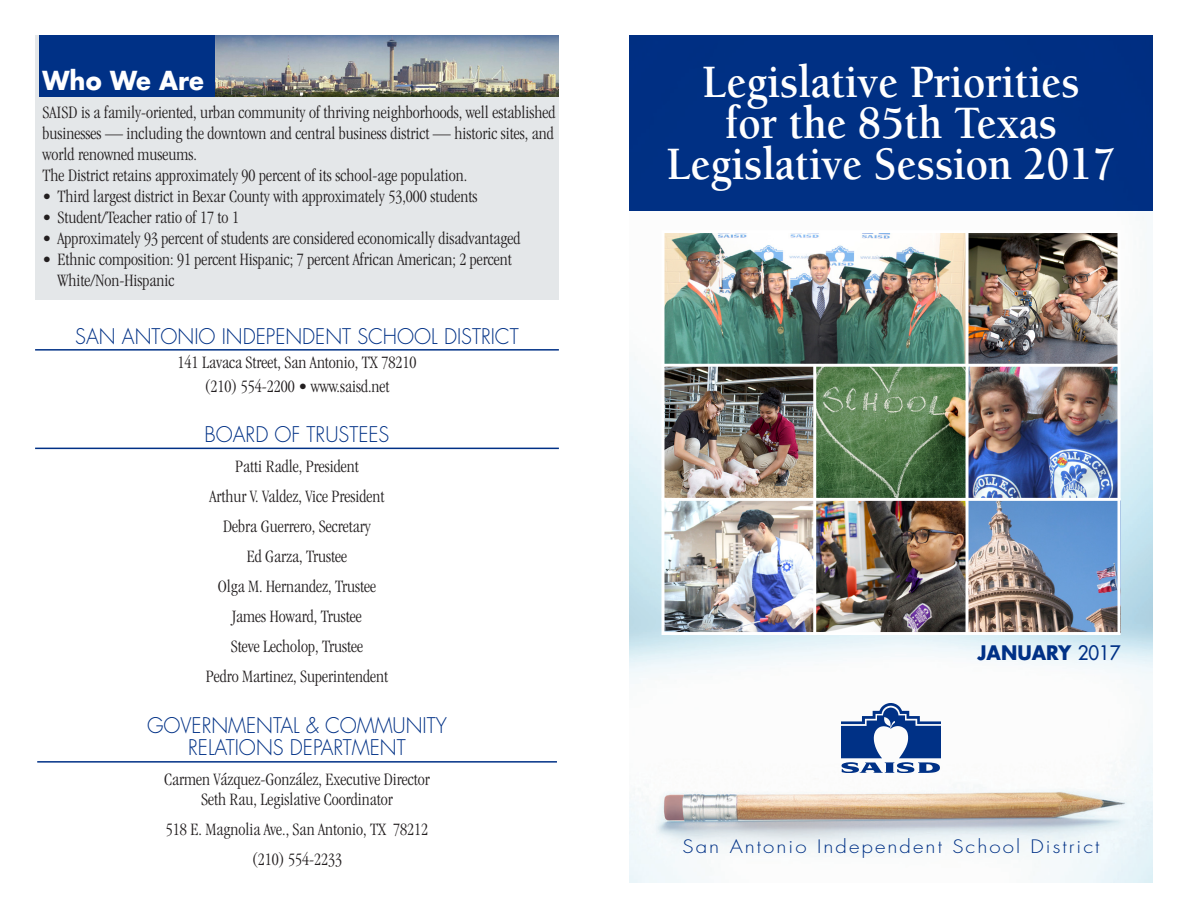
<style>
.page{position:relative;width:1188px;height:918px;background:#fff}
.page>*{position:absolute;margin:0;border:0;box-sizing:border-box;transform-origin:0 0}
.t1{font:700 47.7px "Berkeley";color:#fff;scale:.9 1}
.t2{font:700 25.5px "Futura";color:#fff;scale:.95 1}
.t3{font:300 21px "Futura";color:#003186;scale:.95 1}
.t4{font:700 19.5px "Futura";color:#003186;scale:.95 1}
.t5{font:300 condensed 18px/21px "Garamond";color:#231f20;text-align:justify}
.t6{font:300 18px "Futura";letter-spacing:.1em;color:#003186;scale:1.13 1}
.s1{font-weight:400}
</style>
<div class="page">
<img style="left:629px;top:211px;width:524px;height:672px">
<div style="left:629px;top:35px;width:524px;height:176px;background:#003186"></div>
<img style="left:842px;top:703px;width:99px;height:69px">
<hr style="left:35px;top:349px;width:524px;height:2px;background:#003186">
<hr style="left:35px;top:448px;width:524px;height:1px;background:#003186">
<hr style="left:37px;top:761px;width:520px;height:2px;background:#003186">
<img style="left:666px;top:234px;width:300px;height:130px">
<img style="left:969px;top:234px;width:147px;height:130px">
<img style="left:666px;top:367px;width:147px;height:131px">
<svg style="left:816px;top:367px;width:150px;height:131px;background:#597b50"></svg>
<img style="left:969px;top:367px;width:147px;height:131px">
<img style="left:666px;top:501px;width:455px;height:132px">
<img style="left:816px;top:501px;width:150px;height:130px">
<img style="left:969px;top:500px;width:152px;height:132px">
<div style="left:35px;top:35px;width:524px;height:264px;background:#e4e7e9"></div>
<div style="left:39px;top:35px;width:520px;height:62px;background:#003186"></div>
<img style="left:215px;top:35px;width:344px;height:62px">
<hr style="left:662px;top:364px;width:458px;height:3px;background:#fff">
<hr style="left:662px;top:498px;width:458px;height:3px;background:#fff">
<hr style="left:813px;top:364px;width:3px;height:271px;background:#fff">
<hr style="left:966px;top:230px;width:3px;height:405px;background:#fff">
<div style="left:662px;top:230px;width:458px;height:405px;border:3px solid #fff"></div>
<p class="t2" style="left:43px;top:62px;width:171px">Who We Are</p>
<p class="t5" style="left:43px;top:102px;width:514px">SAISD is a family-oriented, urban community of thriving neighborhoods, well established businesses — including the downtown and central business district — historic sites, and world renowned museums.</p>
<p class="t5" style="left:43px;top:165px;width:426px">The District retains approximately 90 percent of its school-age population.</p>
<p class="t5" style="left:43px;top:186px;width:436px">• Third largest district in Bexar County with approximately 53,000 students</p>
<p class="t5" style="left:43px;top:207px;width:198px">• Student/Teacher ratio of 17 to 1</p>
<p class="t5" style="left:43px;top:228px;width:479px">• Approximately 93 percent of students are considered economically disadvantaged</p>
<p class="t5" style="left:43px;top:249px;width:471px">• Ethnic composition: 91 percent Hispanic; 7 percent African American; 2 percent</p>
<p class="t5" style="left:58px;top:270px;width:118px">White/Non-Hispanic</p>
<p class="t3" style="left:75px;top:324px;width:468px">SAN ANTONIO INDEPENDENT SCHOOL DISTRICT</p>
<p class="t5" style="left:178px;top:352px;width:240px">141 Lavaca Street, San Antonio, TX 78210</p>
<p class="t5" style="left:204px;top:376px;width:187px">(210) 554-2200 • www.saisd.net</p>
<p class="t3" style="left:205px;top:421px;width:196px">BOARD OF TRUSTEES</p>
<p class="t5" style="left:235px;top:456px;width:125px">Patti Radle, President</p>
<p class="t5" style="left:209px;top:486px;width:177px">Arthur V. Valdez, Vice President</p>
<p class="t5" style="left:223px;top:516px;width:149px">Debra Guerrero, Secretary</p>
<p class="t5" style="left:247px;top:546px;width:102px">Ed Garza, Trustee</p>
<p class="t5" style="left:218px;top:576px;width:160px">Olga M. Hernandez, Trustee</p>
<p class="t5" style="left:232px;top:606px;width:131px">James Howard, Trustee</p>
<p class="t5" style="left:231px;top:636px;width:134px">Steve Lecholop, Trustee</p>
<p class="t5" style="left:206px;top:666px;width:184px">Pedro Martinez, Superintendent</p>
<p class="t3" style="left:147px;top:712px;width:317px">GOVERNMENTAL &amp; COMMUNITY</p>
<p class="t3" style="left:188px;top:735px;width:230px">RELATIONS DEPARTMENT</p>
<p class="t5" style="left:164px;top:769px;width:267px">Carmen Vázquez-González, Executive Director</p>
<p class="t5" style="left:201px;top:789px;width:193px">Seth Rau, Legislative Coordinator</p>
<p class="t5" style="left:166px;top:819px;width:264px">518 E. Magnolia Ave., San Antonio, TX 78212</p>
<p class="t5" style="left:252px;top:849px;width:92px">(210) 554-2233</p>
<p class="t1" style="left:702px;top:56px;width:421px">Legislative Priorities</p>
<p class="t1" style="left:725px;top:97px;width:371px">for the 85th Texas</p>
<p class="t1" style="left:666px;top:139px;width:501px">Legislative Session 2017</p>
<p class="t4" style="left:978px;top:640px;width:152px">JANUARY <span class="s1">2017</span></p>
<p class="t6" style="left:682px;top:835px;width:371px">San Antonio Independent School District</p>
</div>
